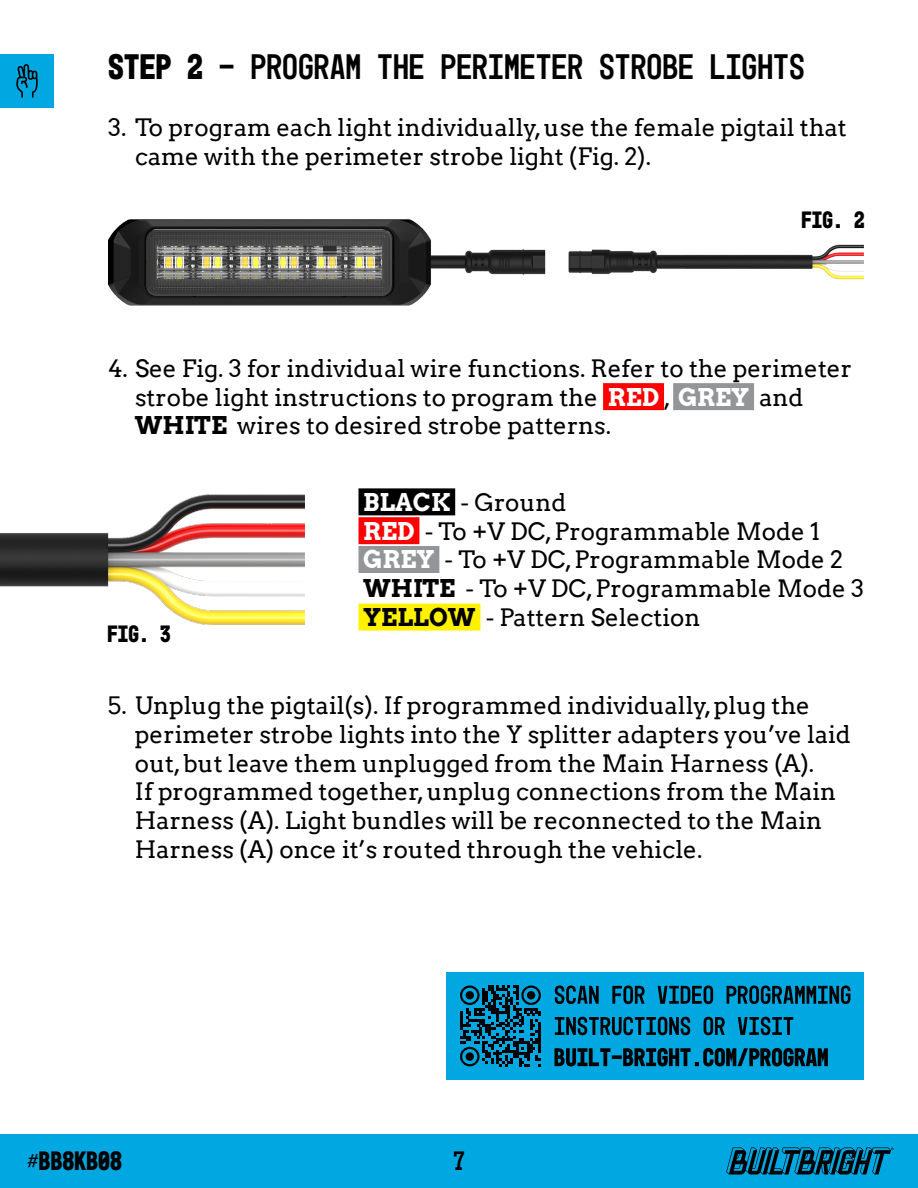
<style>
.page{position:relative;width:918px;height:1188px;background:#fff}
.page>*{position:absolute;margin:0;border:0;box-sizing:border-box;transform-origin:0 0}
.t1{font:36px "Mono 45 Headline";color:#000}
.t2{font:700 27px "Mono 45 Headline";color:#000}
.t3{font:27px "Mono 45 Headline";color:#000}
.t4{font:24px/28.8px "Arvo";color:#000}
.t5{font:700 24px "Mono 45 Headline";color:#000}
.s1{font-weight:700}
.s2{font-weight:700;color:#fff}
</style>
<div class="page">
<img style="left:0;top:494px;width:305px;height:131px">
<img style="left:108px;top:219px;width:756px;height:86px">
<div style="left:0;top:54px;width:54px;height:54px;background:#00a7e0"></div>
<svg style="left:16px;top:64px;width:22px;height:34px"></svg>
<div style="left:603px;top:383px;width:61px;height:27px;background:#f00"></div>
<div style="left:673px;top:383px;width:81px;height:27px;background:#939598"></div>
<div style="left:358px;top:488px;width:97px;height:27px;background:#000"></div>
<div style="left:358px;top:517px;width:61px;height:27px;background:#f00"></div>
<div style="left:358px;top:546px;width:81px;height:27px;background:#939598"></div>
<div style="left:358px;top:604px;width:122px;height:27px;background:#fff200"></div>
<div style="left:447px;top:972px;width:417px;height:108px;background:#00a7e0"></div>
<svg style="left:555px;top:1048px;width:273px;height:18px"></svg>
<svg style="left:555px;top:1017px;width:238px;height:18px"></svg>
<svg style="left:555px;top:986px;width:295px;height:18px"></svg>
<svg style="left:460px;top:986px;width:81px;height:80px"></svg>
<div style="left:466px;top:991px;width:8px;height:8px;background:#000;border-radius:50%"></div>
<div style="left:527px;top:991px;width:8px;height:8px;background:#000;border-radius:50%"></div>
<div style="left:466px;top:1052px;width:8px;height:9px;background:#000;border-radius:50%"></div>
<div style="left:0;top:1134px;width:918px;height:54px;background:#00a7e0"></div>
<svg style="left:726px;top:1147px;width:168px;height:28px"></svg>
<h1 class="t1" style="left:108px;top:45px;width:698px"><span class="s1">Step 2</span> - PROGRAM THE PERIMETER STROBE LIGHTS</h1>
<p class="t4" style="left:135px;top:113px;width:713px;text-indent:-27px">3. To program each light individually, use the female pigtail that came with the perimeter strobe light (Fig. 2).</p>
<p class="t5" style="left:801px;top:205px;width:65px">FIG. 2</p>
<p class="t4" style="left:135px;top:354px;width:719px;text-indent:-27px">4. See Fig. 3 for individual wire functions. Refer to the perimeter strobe light instructions to program the <span class="s2">RED</span> , <span class="s2">GREY</span> and<br><span class="s1">WHITE</span> wires to desired strobe patterns.</p>
<p class="t5" style="left:107px;top:620px;width:65px">FIG. 3</p>
<p class="t4" style="left:363px;top:488px;width:502px"><span class="s2">BLACK</span> - Ground<br><span class="s2">RED</span> - To +V DC, Programmable Mode 1<br><span class="s2">GREY</span> - To +V DC, Programmable Mode 2<br><span class="s1">WHITE</span> - To +V DC, Programmable Mode 3<br><span class="s1">YELLOW</span> - Pattern Selection</p>
<p class="t4" style="left:135px;top:691px;width:717px;text-indent:-27px">5. Unplug the pigtail(s). If programmed individually, plug the perimeter strobe lights into the Y splitter adapters you’ve laid out, but leave them unplugged from the Main Harness (A).<br>If programmed together, unplug connections from the Main Harness (A). Light bundles will be reconnected to the Main Harness (A) once it’s routed through the vehicle.</p>
<p class="t2" style="left:27px;top:1145px;width:97px">#BB8KB08</p>
<p class="t3" style="left:453px;top:1145px;width:13px">7</p>
</div>
